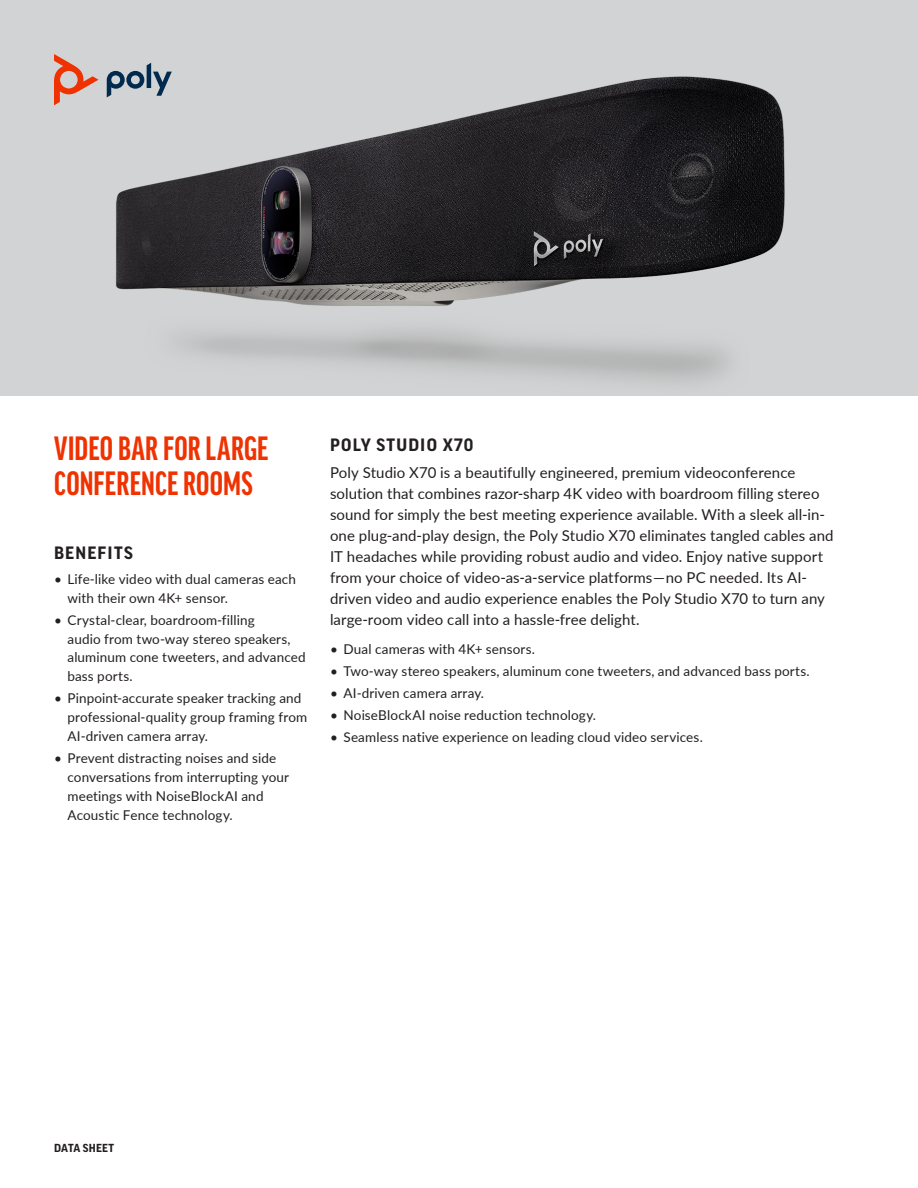
<style>
.page{position:relative;width:918px;height:1188px;background:#fff}
.page>*{position:absolute;margin:0;border:0;box-sizing:border-box;transform-origin:0 0}
.headline{font:700 extra-condensed 36px/34.5px "Good Headline Pro";letter-spacing:.01em;color:#ef3200}
.subhead{font:700 17.25px "Good Pro";letter-spacing:.07em;color:#231f20}
.body_copy{font:15px/21px "Lato";letter-spacing:.005em;color:#231f20}
.t1{font:13.5px/18.9px "Lato";letter-spacing:.01em;color:#231f20}
.type_of_collateral{font:700 11.25px "Good Pro";letter-spacing:.02em;color:#231f20}
</style>
<div class="page">
<div style="left:0;top:0;width:918px;height:396px;background:#d1d3d4"></div>
<img style="left:54px;top:76px;width:731px;height:306px">
<svg style="left:107px;top:63px;width:65px;height:34px"></svg>
<svg style="left:54px;top:54px;width:44px;height:51px"></svg>
<p class="headline" style="left:54px;top:431px;width:216px">VIDEO BAR FOR LARGE<br>CONFERENCE ROOMS</p>
<p class="subhead" style="left:54px;top:543px;width:80px">BENEFITS</p>
<p class="t1" style="left:68px;top:569px;width:230px;text-indent:-14px">• Life-like video with dual cameras each with their own 4K+ sensor.</p>
<p class="t1" style="left:68px;top:610px;width:240px;text-indent:-14px">• Crystal-clear, boardroom-filling<br>audio from two-way stereo speakers, aluminum cone tweeters, and advanced bass ports.</p>
<p class="t1" style="left:68px;top:688px;width:241px;text-indent:-14px">• Pinpoint-accurate speaker tracking and professional-quality group framing from<br>AI-driven camera array.</p>
<p class="t1" style="left:68px;top:748px;width:223px;text-indent:-14px">• Prevent distracting noises and side conversations from interrupting your meetings with NoiseBlockAI and Acoustic Fence technology.</p>
<p class="subhead" style="left:330px;top:435px;width:145px">POLY STUDIO X70</p>
<p class="body_copy" style="left:330px;top:461px;width:505px">Poly Studio X70 is a beautifully engineered, premium videoconference solution that combines razor-sharp 4K video with boardroom filling stereo sound for simply the best meeting experience available. With a sleek all-in&shy;one plug-and-play design, the Poly Studio X70 eliminates tangled cables and IT headaches while providing robust audio and video. Enjoy native support from your choice of video-as-a-service platforms—no PC needed. Its AI&shy;driven video and audio experience enables the Poly Studio X70 to turn any large-room video call into a hassle-free delight.</p>
<p class="t1" style="left:330px;top:639px;width:207px">• Dual cameras with 4K+ sensors.</p>
<p class="t1" style="left:330px;top:661px;width:481px">• Two-way stereo speakers, aluminum cone tweeters, and advanced bass ports.</p>
<p class="t1" style="left:330px;top:683px;width:156px">• AI-driven camera array.</p>
<p class="t1" style="left:330px;top:705px;width:267px">• NoiseBlockAI noise reduction technology.</p>
<p class="t1" style="left:330px;top:727px;width:374px">• Seamless native experience on leading cloud video services.</p>
<p class="type_of_collateral" style="left:54px;top:1142px;width:62px">DATA SHEET</p>
</div>
